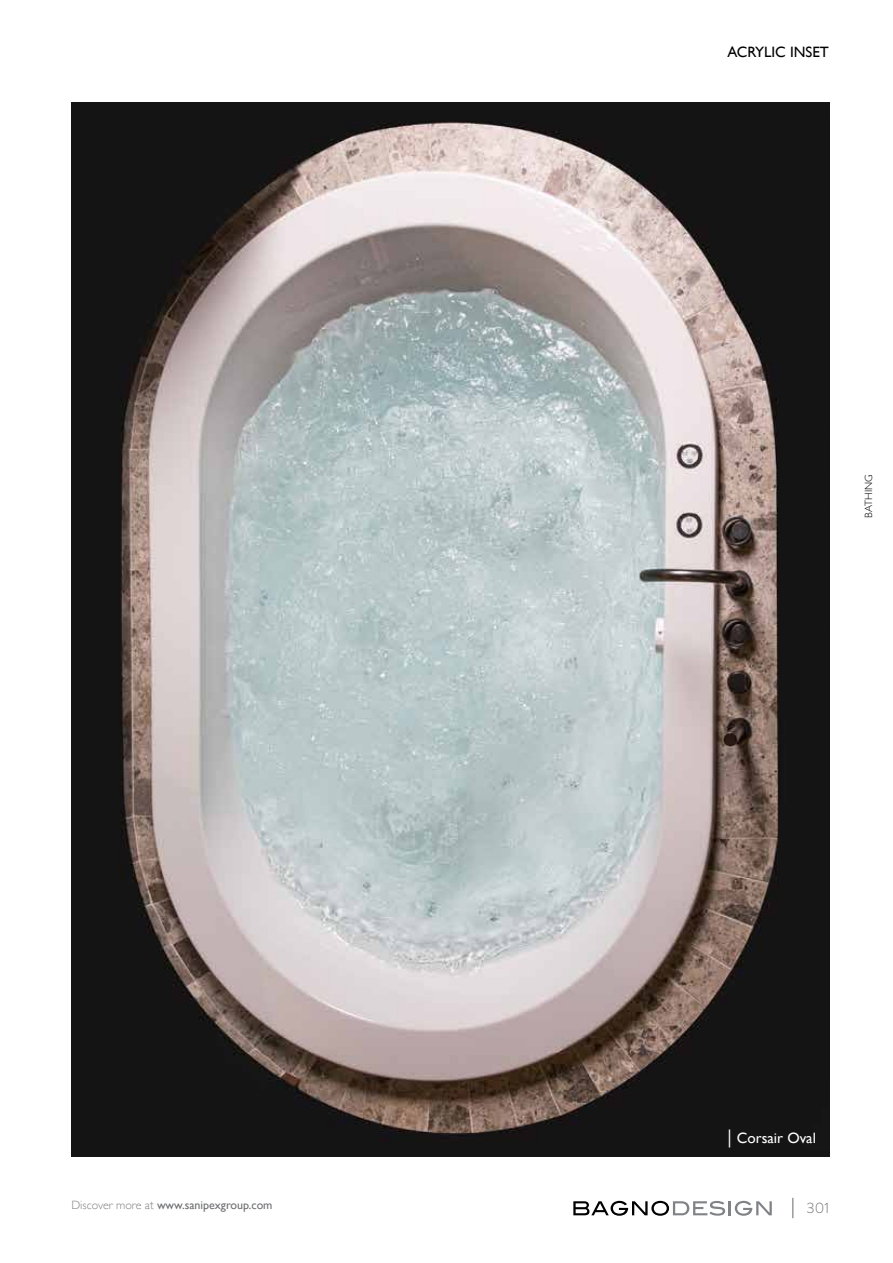
<style>
.page{position:relative;width:893px;height:1263px;background:#fff}
.page>*{position:absolute;margin:0;border:0;box-sizing:border-box;transform-origin:0 0}
.t1{font:15px "Gill Sans";color:#fff}
.t2{font:15px "Gill Sans";color:#000}
.t3{font:300 15px "Brandon Grotesque";color:#6d6e71}
.t4{font:12px "Gill Sans";color:#6d6e71}
.t5{font:300 10.5px "Gill Sans";color:#000}
.s1{font-family:"Myriad Pro";font-size:18px}
.s2{font-weight:300;color:#808285}
</style>
<div class="page">
<svg style="left:793px;top:1198px;width:1px;height:20px"></svg>
<svg style="left:573px;top:1201px;width:199px;height:15px"></svg>
<img style="left:71px;top:102px;width:758px;height:1055px">
<p class="t2" style="left:728px;top:43px;width:103px">ACRYLIC INSET</p>
<p class="t5" style="left:860px;top:517px;width:45px;rotate:-90deg">BATHING</p>
<p class="t1" style="left:728px;top:1129px;width:90px"><span class="s1">|</span> Corsair Oval</p>
<p class="t4" style="left:71px;top:1198px;width:203px"><span class="s2">Discover more at</span> www.sanipexgroup.com</p>
<p class="t3" style="left:806px;top:1197px;width:24px">301</p>
</div>
